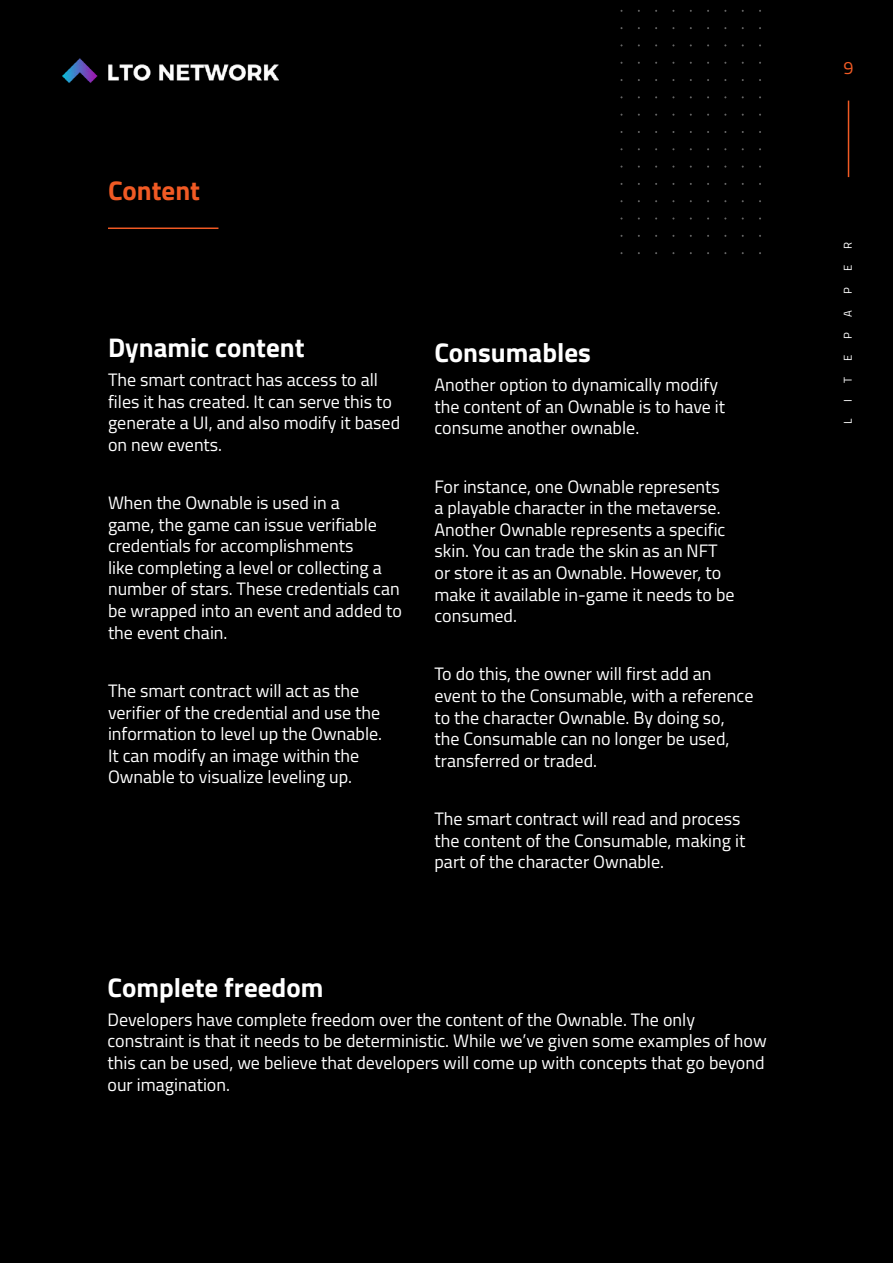
<style>
.page{position:relative;width:893px;height:1263px;background:#000}
.page>*{position:absolute;margin:0;border:0;box-sizing:border-box;transform-origin:0 0}
.t1{font:700 27px "Titillium Web";color:#fff}
.t2{font:700 27px "Titillium Web";color:#f15a24}
.t3{font:18px/21.6px "Titillium Web";color:#fff}
.t4{font:18px "Titillium Web";color:#f15a24}
.t5{font:11.4px "Titillium Web";color:#fff}
</style>
<div class="page">
<hr style="left:108px;top:227px;width:110px;height:2px;background:#f15a24">
<img style="left:62px;top:58px;width:216px;height:25px">
<hr style="left:848px;top:101px;width:1px;height:76px;background:#f15a24">
<h1 class="t2" style="left:108px;top:170px;width:94px">Content</h1>
<h1 class="t1" style="left:108px;top:327px;width:198px">Dynamic content</h1>
<p class="t3" style="left:108px;top:368px;width:294px">The smart contract has access to all files it has created. It can serve this to generate a UI, and also modify it based on new events.</p>
<p class="t3" style="left:108px;top:491px;width:296px">When the Ownable is used in a<br>game, the game can issue verifiable credentials for accomplishments<br>like completing a level or collecting a number of stars. These credentials can be wrapped into an event and added to the event chain.</p>
<p class="t3" style="left:108px;top:679px;width:276px">The smart contract will act as the verifier of the credential and use the information to level up the Ownable.<br>It can modify an image within the Ownable to visualize leveling up.</p>
<h1 class="t1" style="left:434px;top:332px;width:158px">Consumables</h1>
<p class="t3" style="left:434px;top:373px;width:292px">Another option to dynamically modify the content of an Ownable is to have it consume another ownable.</p>
<p class="t3" style="left:434px;top:475px;width:302px">For instance, one Ownable represents<br>a playable character in the metaverse.<br>Another Ownable represents a specific skin. You can trade the skin as an NFT or store it as an Ownable. However, to make it available in-game it needs to be consumed.</p>
<p class="t3" style="left:434px;top:662px;width:320px">To do this, the owner will first add an event to the Consumable, with a reference to the character Ownable. By doing so, the Consumable can no longer be used, transferred or traded.</p>
<p class="t3" style="left:434px;top:807px;width:312px">The smart contract will read and process the content of the Consumable, making it part of the character Ownable.</p>
<h1 class="t1" style="left:108px;top:966px;width:217px">Complete freedom</h1>
<p class="t3" style="left:108px;top:1008px;width:661px">Developers have complete freedom over the content of the Ownable. The only constraint is that it needs to be deterministic. While we’ve given some examples of how this can be used, we believe that developers will come up with concepts that go beyond our imagination.</p>
<p class="t4" style="left:843px;top:55px;width:12px">9</p>
<p class="t5" style="left:839px;top:249px;width:8px;rotate:-90deg">R</p>
<p class="t5" style="left:839px;top:271px;width:8px;rotate:-90deg">E</p>
<p class="t5" style="left:839px;top:294px;width:8px;rotate:-90deg">P</p>
<p class="t5" style="left:839px;top:317px;width:8px;rotate:-90deg">A</p>
<p class="t5" style="left:839px;top:339px;width:8px;rotate:-90deg">P</p>
<p class="t5" style="left:839px;top:361px;width:8px;rotate:-90deg">E</p>
<p class="t5" style="left:839px;top:383px;width:7px;rotate:-90deg">T</p>
<p class="t5" style="left:839px;top:402px;width:4px;rotate:-90deg">I</p>
<p class="t5" style="left:839px;top:423px;width:7px;rotate:-90deg">L</p>
</div>
